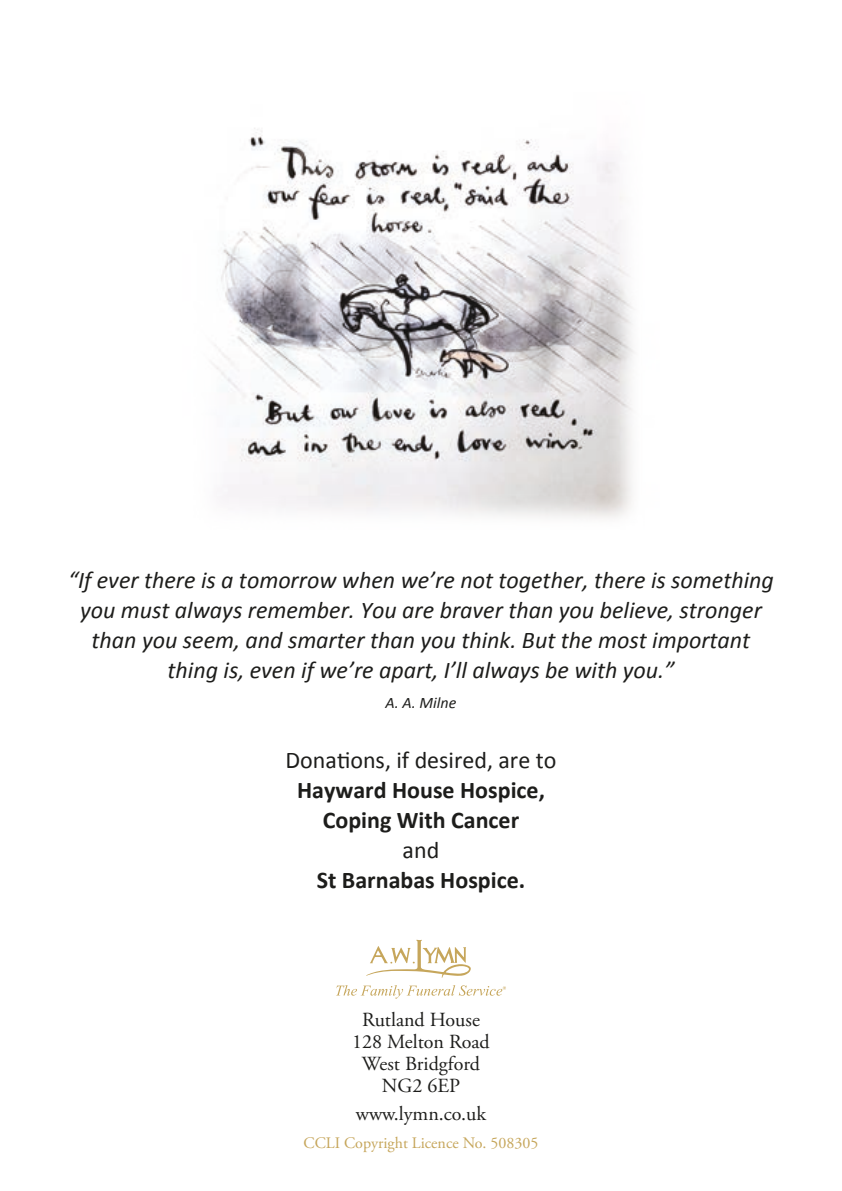
<style>
.page{position:relative;width:842px;height:1191px;background:#fff}
.page>*{position:absolute;margin:0;border:0;box-sizing:border-box;transform-origin:0 0}
.t1{font:italic 24px/30px "Calibri";color:#1d1d1b;text-align:center}
.t2{font:700 24px/30px "Calibri";color:#1d1d1b;text-align:center}
.t3{font:24px "Calibri";color:#1d1d1b}
.t4{font:20px/22px "Adobe Garamond Pro";color:#1d1d1b;text-align:center}
.t5{font:16px "Adobe Garamond Pro";color:#c6a65b}
.t6{font:italic 16px "Calibri";color:#1d1d1b}
</style>
<div class="page">
<img style="left:213px;top:128px;width:422px;height:391px">
<svg style="left:336px;top:939px;width:170px;height:59px"></svg>
<p class="t1" style="left:68px;top:564px;width:707px">“If ever there is a tomorrow when we’re not together, there is something you must always remember. You are braver than you believe, stronger than you seem, and smarter than you think. But the most important thing is, even if we’re apart, I’ll always be with you.”</p>
<p class="t6" style="left:386px;top:692px;width:72px">A. A. Milne</p>
<p class="t3" style="left:285px;top:745px;width:272px">Donations, if desired, are to</p>
<p class="t2" style="left:297px;top:775px;width:249px">Hayward House Hospice,<br>Coping With Cancer</p>
<p class="t3" style="left:403px;top:835px;width:38px">and</p>
<p class="t2" style="left:317px;top:865px;width:210px">St Barnabas Hospice.</p>
<p class="t4" style="left:352px;top:1009px;width:139px">Rutland House<br>128 Melton Road<br>West Bridgford<br>NG2 6EP</p>
<p class="t4" style="left:356px;top:1103px;width:132px">www.lymn.co.uk</p>
<p class="t5" style="left:304px;top:1133px;width:236px">CCLI Copyright Licence No. 508305</p>
</div>
